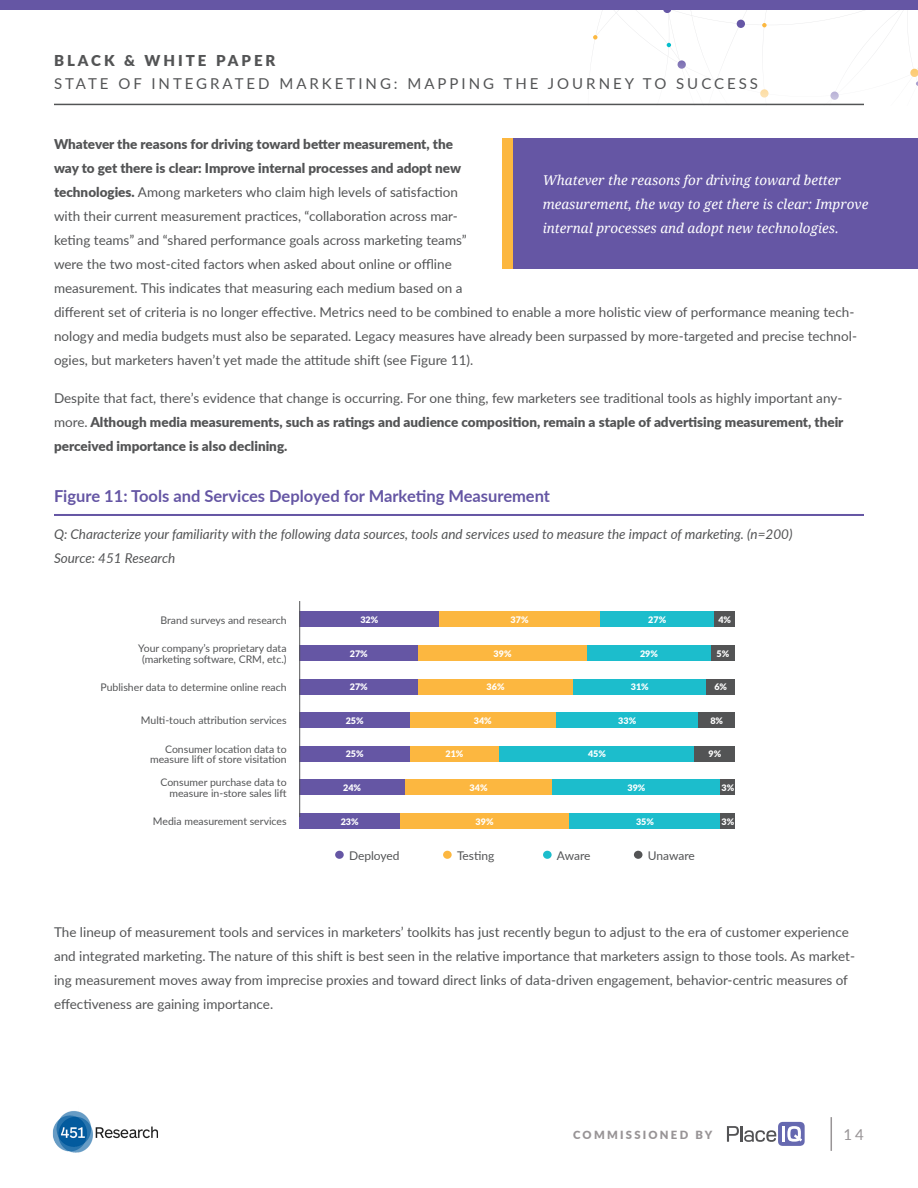
<style>
.page{position:relative;width:918px;height:1188px;background:#fff}
.page>*{position:absolute;margin:0;border:0;box-sizing:border-box;transform-origin:0 0}
.Chart_Title{font:700 16.5px "Lato";color:#6556a4}
.t1{font:15px "Lato";letter-spacing:.2em;color:#535455}
.t2{font:900 15px "Lato";letter-spacing:.2em;color:#535455}
.t3{font:15px "Lato";color:#989496}
.Body_Copy{font:13.5px/24px "Lato";color:#535455}
.Body_Copy-2{font:900 13.5px/24px "Lato";color:#535455;text-align:justify}
.Question{font:italic 13.5px "Lato";color:#535455}
.Pull_Quote{font:italic 13.5px/24px "Droid Serif";color:#fff}
.t4{font:12px "Lato";letter-spacing:-.005em;color:#535455}
.t5{font:900 11.25px "Lato";letter-spacing:.2em;color:#989496}
.t6{font:10.5px/10.5px "Lato";color:#535455;text-align:right}
.t7{font:900 9px "Lato";color:#fff}
.s1{font-weight:900}
.s2{font-weight:400}
</style>
<div class="page">
<svg style="left:576px;top:10px;width:342px;height:94px"></svg>
<img style="left:52px;top:1111px;width:106px;height:42px">
<svg style="left:727px;top:1126px;width:49px;height:16px"></svg>
<div style="left:778px;top:1122px;width:27px;height:24px;background:#6669b0;border-radius:5px"></div>
<svg style="left:787px;top:1126px;width:15px;height:16px"></svg>
<hr style="left:782px;top:1126px;width:3px;height:16px;background:#fff">
<hr style="left:831px;top:1117px;width:1px;height:34px;background:#989496">
<hr style="left:54px;top:514px;width:810px;height:1px;background:#6556a4">
<hr style="left:54px;top:515px;width:810px;height:1px;background:#6556a4">
<div style="left:300px;top:612px;width:139px;height:15px;background:#6556a4"></div>
<div style="left:439px;top:612px;width:161px;height:15px;background:#fcb740"></div>
<div style="left:600px;top:612px;width:115px;height:15px;background:#1cbdcc"></div>
<div style="left:715px;top:612px;width:20px;height:15px;background:#535455"></div>
<div style="left:300px;top:645px;width:118px;height:16px;background:#6556a4"></div>
<div style="left:418px;top:645px;width:169px;height:16px;background:#fcb740"></div>
<div style="left:587px;top:645px;width:124px;height:16px;background:#1cbdcc"></div>
<div style="left:711px;top:645px;width:24px;height:16px;background:#535455"></div>
<div style="left:300px;top:679px;width:118px;height:15px;background:#6556a4"></div>
<div style="left:418px;top:679px;width:155px;height:15px;background:#fcb740"></div>
<div style="left:573px;top:679px;width:134px;height:15px;background:#1cbdcc"></div>
<div style="left:707px;top:679px;width:28px;height:15px;background:#535455"></div>
<div style="left:300px;top:712px;width:110px;height:16px;background:#6556a4"></div>
<div style="left:410px;top:712px;width:146px;height:16px;background:#fcb740"></div>
<div style="left:556px;top:712px;width:143px;height:16px;background:#1cbdcc"></div>
<div style="left:699px;top:712px;width:36px;height:16px;background:#535455"></div>
<div style="left:300px;top:746px;width:110px;height:16px;background:#6556a4"></div>
<div style="left:410px;top:746px;width:89px;height:16px;background:#fcb740"></div>
<div style="left:499px;top:746px;width:196px;height:16px;background:#1cbdcc"></div>
<div style="left:695px;top:746px;width:40px;height:16px;background:#535455"></div>
<div style="left:300px;top:780px;width:105px;height:15px;background:#6556a4"></div>
<div style="left:405px;top:780px;width:147px;height:15px;background:#fcb740"></div>
<div style="left:552px;top:780px;width:169px;height:15px;background:#1cbdcc"></div>
<div style="left:721px;top:780px;width:14px;height:15px;background:#535455"></div>
<div style="left:300px;top:813px;width:100px;height:16px;background:#6556a4"></div>
<div style="left:400px;top:813px;width:169px;height:16px;background:#fcb740"></div>
<div style="left:569px;top:813px;width:152px;height:16px;background:#1cbdcc"></div>
<div style="left:721px;top:813px;width:14px;height:16px;background:#535455"></div>
<hr style="left:299px;top:601px;width:1px;height:216px;background:#535455">
<div style="left:335px;top:851px;width:9px;height:8px;background:#6556a4;border-radius:50%"></div>
<div style="left:443px;top:851px;width:9px;height:8px;background:#fcb740;border-radius:50%"></div>
<div style="left:543px;top:851px;width:9px;height:8px;background:#1cbdcc;border-radius:50%"></div>
<div style="left:634px;top:851px;width:9px;height:8px;background:#535455;border-radius:50%"></div>
<div style="left:502px;top:138px;width:416px;height:131px;background:#6556a4"></div>
<div style="left:502px;top:138px;width:10px;height:131px;background:#fcb740"></div>
<hr style="left:54px;top:104px;width:810px;height:1px;background:#535455">
<div style="left:0;top:0;width:918px;height:10px;background:#6556a4"></div>
<p class="t2" style="left:54px;top:49px;width:223px">BLACK &amp; WHITE PAPER</p>
<p class="t1" style="left:54px;top:72px;width:706px">STATE OF INTEGRATED MARKETING: MAPPING THE JOURNEY TO SUCCESS</p>
<p class="Body_Copy" style="left:54px;top:132px;width:805px"><span class="s1">Whatever the reasons for driving toward better measurement, the<br>way to get there is clear: Improve internal processes and adopt new<br>technologies.</span> Among marketers who claim high levels of satisfaction<br>with their current measurement practices, “collaboration across mar-<br>keting teams” and “shared performance goals across marketing teams”<br>were the two most-cited factors when asked about online or offline<br>measurement. This indicates that measuring each medium based on a<br>different set of criteria is no longer effective. Metrics need to be combined to enable a more holistic view of performance meaning tech&shy;nology and media budgets must also be separated. Legacy measures have already been surpassed by more-targeted and precise technol&shy;ogies, but marketers haven’t yet made the attitude shift (see Figure 11).</p>
<p class="Body_Copy-2" style="left:54px;top:385px;width:791px"><span class="s2">Despite that fact, there’s evidence that change is occurring. For one thing, few marketers see traditional tools as highly important any&shy;more.</span> Although media measurements, such as ratings and audience composition, remain a staple of advertising measurement, their perceived importance is also declining.</p>
<p class="Chart_Title" style="left:54px;top:483px;width:498px">Figure 11: Tools and Services Deployed for Marketing Measurement</p>
<p class="Question" style="left:54px;top:525px;width:740px">Q: Characterize your familiarity with the following data sources, tools and services used to measure the impact of marketing. (n=200)</p>
<p class="Question" style="left:54px;top:549px;width:123px">Source: 451 Research</p>
<p class="Pull_Quote" style="left:543px;top:168px;width:327px">Whatever the reasons for driving toward better measurement, the way to get there is clear: Improve internal processes and adopt new technologies.</p>
<p class="t6" style="left:161px;top:614px;width:128px">Brand surveys and research</p>
<p class="t6" style="left:138px;top:643px;width:150px;text-align:center">Your company’s proprietary data (marketing software, CRM, etc.)</p>
<p class="t6" style="left:100px;top:681px;width:188px">Publisher data to determine online reach</p>
<p class="t6" style="left:141px;top:715px;width:147px">Multi-touch attribution services</p>
<p class="t6" style="left:150px;top:743px;width:138px">Consumer location data to measure lift of store visitation</p>
<p class="t6" style="left:160px;top:777px;width:128px">Consumer purchase data to measure in-store sales lift</p>
<p class="t6" style="left:153px;top:816px;width:135px">Media measurement services</p>
<p class="t7" style="left:360px;top:613px;width:19px">32%</p>
<p class="t7" style="left:511px;top:613px;width:19px">37%</p>
<p class="t7" style="left:648px;top:613px;width:19px">27%</p>
<p class="t7" style="left:718px;top:613px;width:14px">4%</p>
<p class="t7" style="left:350px;top:647px;width:19px">27%</p>
<p class="t7" style="left:494px;top:647px;width:19px">39%</p>
<p class="t7" style="left:640px;top:647px;width:19px">29%</p>
<p class="t7" style="left:717px;top:647px;width:14px">5%</p>
<p class="t7" style="left:350px;top:680px;width:19px">27%</p>
<p class="t7" style="left:487px;top:680px;width:19px">36%</p>
<p class="t7" style="left:631px;top:680px;width:19px">31%</p>
<p class="t7" style="left:714px;top:680px;width:14px">6%</p>
<p class="t7" style="left:346px;top:714px;width:19px">25%</p>
<p class="t7" style="left:474px;top:714px;width:19px">34%</p>
<p class="t7" style="left:618px;top:714px;width:19px">33%</p>
<p class="t7" style="left:710px;top:714px;width:14px">8%</p>
<p class="t7" style="left:346px;top:747px;width:19px">25%</p>
<p class="t7" style="left:446px;top:747px;width:19px">21%</p>
<p class="t7" style="left:588px;top:747px;width:19px">45%</p>
<p class="t7" style="left:709px;top:747px;width:14px">9%</p>
<p class="t7" style="left:343px;top:781px;width:19px">24%</p>
<p class="t7" style="left:470px;top:781px;width:19px">34%</p>
<p class="t7" style="left:628px;top:781px;width:19px">39%</p>
<p class="t7" style="left:721px;top:781px;width:14px">3%</p>
<p class="t7" style="left:341px;top:815px;width:19px">23%</p>
<p class="t7" style="left:476px;top:815px;width:19px">39%</p>
<p class="t7" style="left:636px;top:815px;width:19px">35%</p>
<p class="t7" style="left:721px;top:815px;width:14px">3%</p>
<p class="t4" style="left:349px;top:847px;width:52px">Deployed</p>
<p class="t4" style="left:457px;top:847px;width:39px">Testing</p>
<p class="t4" style="left:557px;top:847px;width:35px">Aware</p>
<p class="t4" style="left:648px;top:847px;width:49px">Unaware</p>
<p class="Body_Copy" style="left:54px;top:919px;width:803px">The lineup of measurement tools and services in marketers’ toolkits has just recently begun to adjust to the era of customer experience and integrated marketing. The nature of this shift is best seen in the relative importance that marketers assign to those tools. As market&shy;ing measurement moves away from imprecise proxies and toward direct links of data-driven engagement, behavior-centric measures of effectiveness are gaining importance.</p>
<p class="t5" style="left:573px;top:1126px;width:141px">COMMISSIONED BY</p>
<p class="t3" style="left:844px;top:1124px;width:22px">14</p>
</div>
